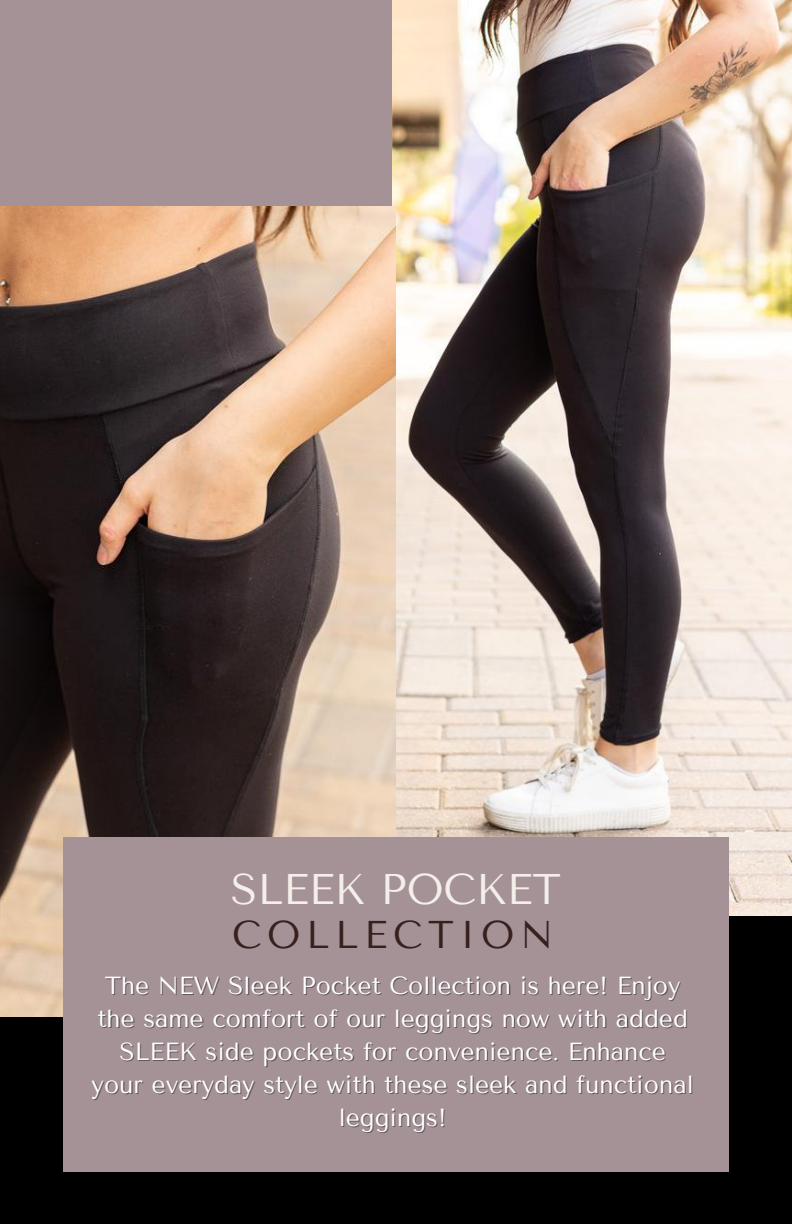
<style>
.page{position:relative;width:792px;height:1224px;background:#000}
.page>*{position:absolute;margin:0;border:0;box-sizing:border-box;transform-origin:0 0}
.t1{font:42.8px "Tenor Sans";color:#f4efeb}
.t2{font:38.6px "Tenor Sans";letter-spacing:.15em;color:#37201e}
.t3{font:24.6px/33px "Tenor Sans";color:#fff;text-align:center}
</style>
<div class="page">
<div style="left:0;top:0;width:396px;height:402px;background:#a49297"></div>
<img style="left:393px;top:0;width:399px;height:916px">
<img style="left:0;top:207px;width:396px;height:810px">
<div style="left:63px;top:837px;width:666px;height:335px;background:#a49297"></div>
<h1 class="t1" style="left:231px;top:865px;width:332px">SLEEK POCKET</h1>
<h2 class="t2" style="left:232px;top:912px;width:323px">COLLECTION</h2>
<p class="t3" style="left:92px;top:969px;width:604px">The NEW Sleek Pocket Collection is here! Enjoy the same comfort of our leggings now with added SLEEK side pockets for convenience. Enhance your everyday style with these sleek and functional leggings!</p>
</div>
